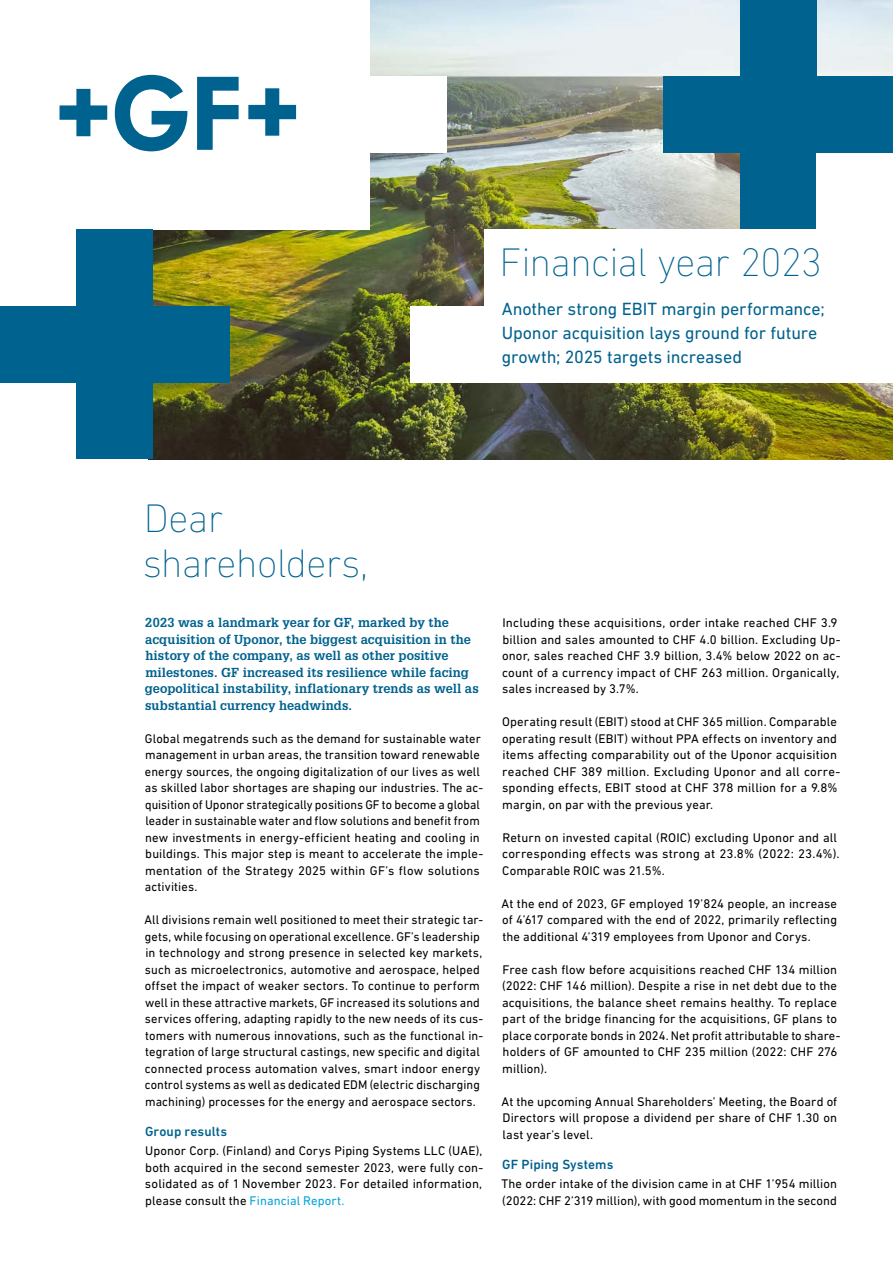
<style>
.page{position:relative;width:893px;height:1263px;background:#fff}
.page>*{position:absolute;margin:0;border:0;box-sizing:border-box;transform-origin:0 0}
.H1__first_line_on_grid{font:200 40.5px/45px "DIN Next W1 G";letter-spacing:-.02em;color:#00628e}
.H2__first_line_on_grid{font:18px/24px "DIN Next W1 G";letter-spacing:-.005em;color:#00628e}
.H3__first_line_on_grid{font:500 13.5px "DIN Next W1 G";letter-spacing:.01em;color:#00628e}
.Copy{font:12.75px/16.5px "DIN Next W1 G";letter-spacing:.01em;color:#000}
.Lead{font:700 12.75px/16.5px "Glypha LT Pro";letter-spacing:.005em;color:#00628e}
.s1{color:#00a3dc}
</style>
<div class="page">
<img style="left:153px;top:0;width:740px;height:459px">
<div style="left:740px;top:0;width:76px;height:230px;background:#00628e"></div>
<div style="left:663px;top:77px;width:230px;height:76px;background:#00628e"></div>
<div style="left:485px;top:230px;width:408px;height:153px;background:#fff"></div>
<div style="left:0;top:0;width:370px;height:230px;background:#fff"></div>
<div style="left:77px;top:230px;width:76px;height:229px;background:#00628e"></div>
<div style="left:0;top:306px;width:230px;height:77px;background:#00628e"></div>
<div style="left:357px;top:77px;width:89px;height:76px;background:#fff"></div>
<div style="left:816px;top:153px;width:77px;height:77px;background:#fff"></div>
<svg style="left:60px;top:89px;width:47px;height:47px"></svg>
<svg style="left:115px;top:75px;width:72px;height:76px"></svg>
<svg style="left:197px;top:77px;width:42px;height:73px"></svg>
<svg style="left:248px;top:88px;width:48px;height:48px"></svg>
<div style="left:410px;top:306px;width:79px;height:77px;background:#fff"></div>
<p class="H1__first_line_on_grid" style="left:500px;top:240px;width:324px">Financial year 2023</p>
<p class="H2__first_line_on_grid" style="left:502px;top:296px;width:325px">Another strong EBIT margin performance;<br>Uponor acquisition lays ground for future growth; 2025 targets increased</p>
<p class="H1__first_line_on_grid" style="left:143px;top:496px;width:227px">Dear shareholders,</p>
<p class="Lead" style="left:145px;top:614px;width:335px">2023 was a landmark year for GF, marked by the acquisition of Uponor, the biggest acquisition in the history of the company, as well as other positive milestones. GF increased its resilience while facing geopolitical instability, inflationary trends as well as substantial currency headwinds.</p>
<p class="Copy" style="left:145px;top:730px;width:340px">Global megatrends such as the demand for sustainable water management in urban areas, the transition toward renewable energy sources, the ongoing digitalization of our lives as well as skilled labor shortages are shaping our industries. The ac&shy;quisition of Uponor strategically positions GF to become a global leader in sustainable water and flow solutions and benefit from new investments in energy-efficient heating and cooling in buildings. This major step is meant to accelerate the imple&shy;mentation of the Strategy 2025 within GF’s flow solutions activities.</p>
<p class="Copy" style="left:144px;top:911px;width:340px">All divisions remain well positioned to meet their strategic tar&shy;gets, while focusing on operational excellence. GF’s leadership in technology and strong presence in selected key markets, such as microelectronics, automotive and aerospace, helped offset the impact of weaker sectors. To continue to perform well in these attractive markets, GF increased its solutions and services offering, adapting rapidly to the new needs of its cus&shy;tomers with numerous innovations, such as the functional in&shy;tegration of large structural castings, new specific and digital connected process automation valves, smart indoor energy control systems as well as dedicated EDM (electric discharging machining) processes for the energy and aerospace sectors.</p>
<p class="H3__first_line_on_grid" style="left:145px;top:1123px;width:84px">Group results</p>
<p class="Copy" style="left:145px;top:1142px;width:340px;text-align:justify">Uponor Corp. (Finland) and Corys Piping Systems LLC (UAE), both acquired in the second semester 2023, were fully con&shy;solidated as of 1 November 2023. For detailed information, please consult the <span class="s1">Financial Report.</span></p>
<p class="Copy" style="left:502px;top:614px;width:340px">Including these acquisitions, order intake reached CHF 3.9 billion and sales amounted to CHF 4.0 billion. Excluding Up&shy;onor, sales reached CHF 3.9 billion, 3.4% below 2022 on ac&shy;count of a currency impact of CHF 263 million. Organically, sales increased by 3.7%.</p>
<p class="Copy" style="left:502px;top:713px;width:340px">Operating result (EBIT) stood at CHF 365 million. Comparable operating result (EBIT) without PPA effects on inventory and items affecting comparability out of the Uponor acquisition reached CHF 389 million. Excluding Uponor and all corre&shy;sponding effects, EBIT stood at CHF 378 million for a 9.8% margin, on par with the previous year.</p>
<p class="Copy" style="left:502px;top:829px;width:339px">Return on invested capital (ROIC) excluding Uponor and all corresponding effects was strong at 23.8% (2022: 23.4%).<br>Comparable ROIC was 21.5%.</p>
<p class="Copy" style="left:502px;top:895px;width:337px;text-align:justify">At the end of 2023, GF employed 19’824 people, an increase of 4’617 compared with the end of 2022, primarily reflecting the additional 4’319 employees from Uponor and Corys.</p>
<p class="Copy" style="left:502px;top:961px;width:340px">Free cash flow before acquisitions reached CHF 134 million (2022: CHF 146 million). Despite a rise in net debt due to the acquisitions, the balance sheet remains healthy. To replace part of the bridge financing for the acquisitions, GF plans to place corporate bonds in 2024. Net profit attributable to share&shy;holders of GF amounted to CHF 235 million (2022: CHF 276 million).</p>
<p class="Copy" style="left:502px;top:1093px;width:337px;text-align:justify">At the upcoming Annual Shareholders’ Meeting, the Board of Directors will propose a dividend per share of CHF 1.30 on last year’s level.</p>
<p class="H3__first_line_on_grid" style="left:502px;top:1156px;width:113px">GF Piping Systems</p>
<p class="Copy" style="left:501px;top:1175px;width:337px">The order intake of the division came in at CHF 1’954 million (2022: CHF 2’319 million), with good momentum in the second</p>
</div>
